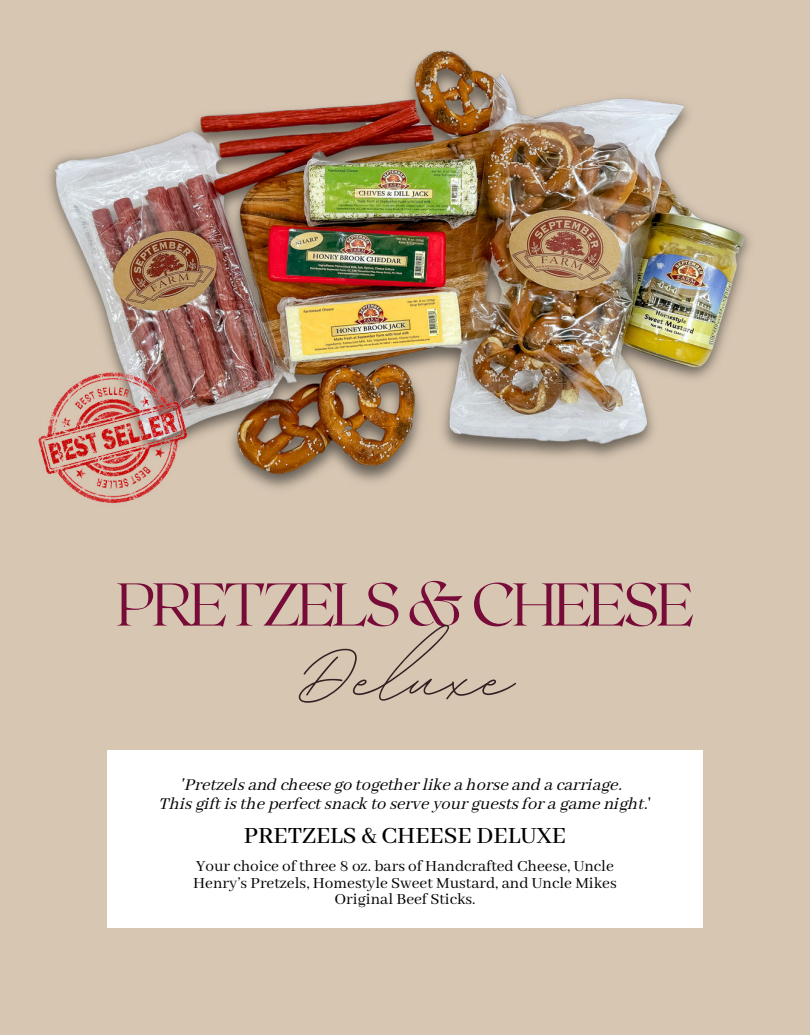
<style>
.page{position:relative;width:810px;height:1035px;background:#d7c6b2}
.page>*{position:absolute;margin:0;border:0;box-sizing:border-box;transform-origin:0 0}
.t1{font:136.25px "BD Script";color:#341f23}
.t2{font:100 60.25px "Roxborough CF";letter-spacing:-.05em;color:#780c39}
.t3{font:500 25.88px "Abhaya Libre";color:#000}
.t4{font:18.5px/18.5px "CA Generated";color:#000;text-align:center}
.t5{font:17.25px/16.6px "Abhaya Libre";color:#000;text-align:center}
.s1{font-family:"Abhaya Libre"}
</style>
<div class="page">
<div style="left:108px;top:751px;width:595px;height:177px;background:#fff"></div>
<img style="left:48px;top:50px;width:703px;height:439px">
<img style="left:38px;top:357px;width:169px;height:147px">
<h2 class="t2" style="left:116px;top:566px;width:579px">PRETZELS &amp; CHEESE</h2>
<h1 class="t1" style="left:298px;top:568px;width:216px">Deluxe</h1>
<p class="t4" style="left:159px;top:777px;width:493px">'Pretzels and cheese go together like a horse and a carriage.<br>This gift is the perfect snack to serve your guests for a game night<span class="s1">.'</span></p>
<h3 class="t3" style="left:244px;top:821px;width:324px">PRETZELS &amp; CHEESE DELUXE</h3>
<p class="t5" style="left:193px;top:858px;width:425px">Your choice of three 8 oz. bars of Handcrafted Cheese, Uncle<br>Henry’s Pretzels, Homestyle Sweet Mustard, and Uncle Mikes<br>Original Beef Sticks.</p>
</div>
